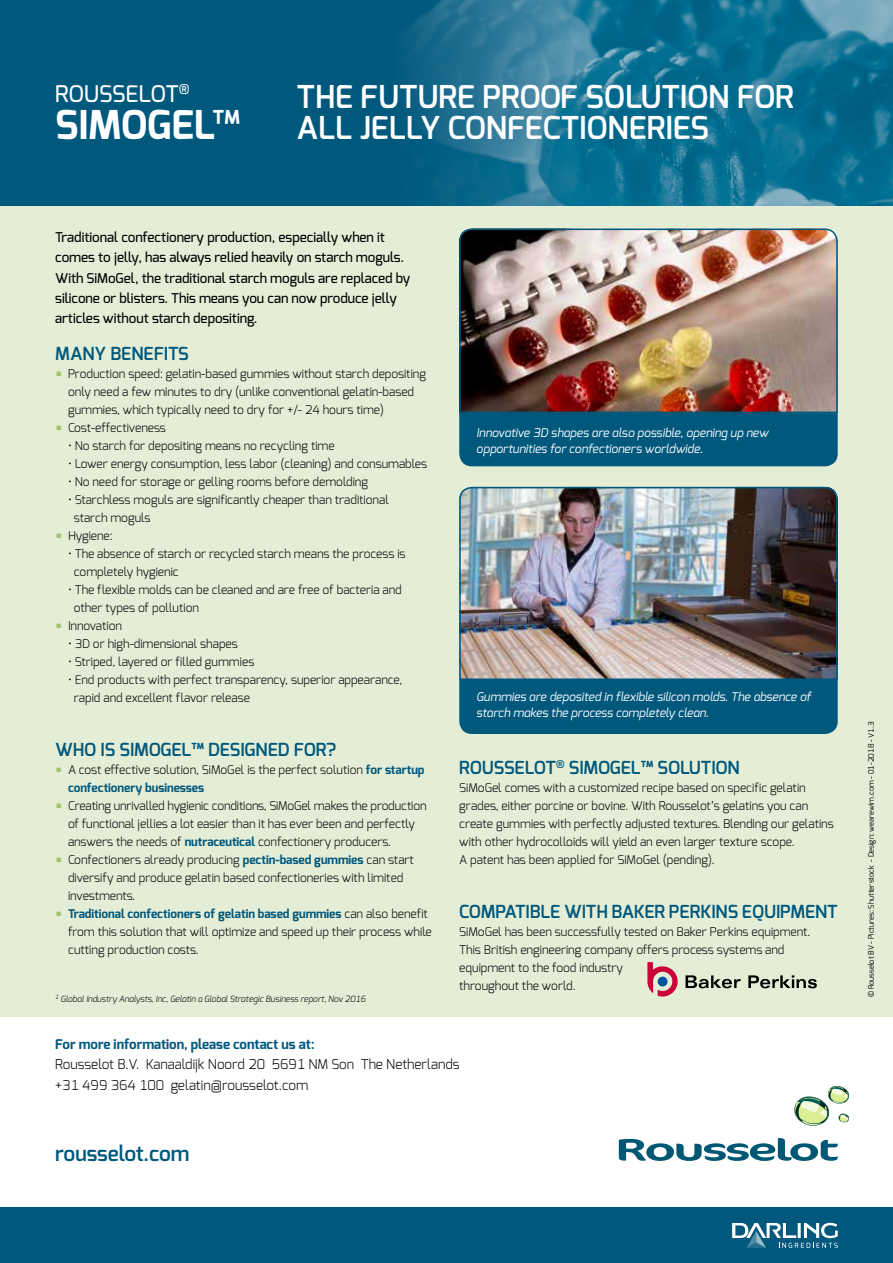
<style>
.page{position:relative;width:893px;height:1263px;background:#fff}
.page>*{position:absolute;margin:0;border:0;box-sizing:border-box;transform-origin:0 0}
.t1{font:700 39.75px "Exo";letter-spacing:-.005em;color:#fff}
.t2{font:600 31.5px/31.5px "Exo";color:#fff}
.t3{font:500 22.95px "Exo";letter-spacing:-.01em;color:#fff}
.t4{font:600 21px "Exo";letter-spacing:-.01em;color:#00587d}
.t5{font:600 18px "Exo";letter-spacing:-.005em;color:#00587d}
.t6{font:500 13.5px/20.2px "Exo";letter-spacing:-.005em;color:#000}
.t7{font:300 13.5px/20.2px "Exo";letter-spacing:-.005em;color:#000}
.t8{font:700 13.5px "Exo";letter-spacing:-.005em;color:#00587d}
.t9{font:300 12px/18px "Exo";letter-spacing:-.005em;color:#000}
.t10{font:italic 12px/16.5px "Exo";letter-spacing:-.005em;color:#fff}
.t11{font:italic 300 8.55px "Exo";color:#000}
.t12{font:7.5px "Exo";color:#000}
.s1{font-weight:500}
.s2{font-weight:700;font-size:24px;color:#a3c26c}
.s3{font-weight:700;color:#00587d}
</style>
<div class="page">
<div style="left:0;top:0;width:893px;height:1016px;background:#e4edd5"></div>
<div style="left:0;top:0;width:893px;height:206px;background:#00587d"></div>
<div style="left:0;top:1208px;width:893px;height:55px;background:#00587d"></div>
<svg style="left:732px;top:1223px;width:106px;height:25px"></svg>
<svg style="left:619px;top:1138px;width:219px;height:23px"></svg>
<svg style="left:794px;top:1085px;width:55px;height:41px"></svg>
<div style="left:459px;top:230px;width:379px;height:236px;background:#00587d;border-radius:13px"></div>
<img style="left:459px;top:228px;width:379px;height:186px">
<div style="left:459px;top:487px;width:379px;height:247px;background:#00587d;border-radius:13px"></div>
<img style="left:459px;top:486px;width:379px;height:195px">
<img style="left:406px;top:0;width:487px;height:206px">
<svg style="left:647px;top:962px;width:31px;height:34px"></svg>
<svg style="left:685px;top:975px;width:56px;height:13px"></svg>
<svg style="left:748px;top:975px;width:69px;height:13px"></svg>
<h3 class="t3" style="left:55px;top:79px;width:136px">ROUSSELOT<sup>®</sup></h3>
<h1 class="t1" style="left:55px;top:99px;width:186px">SIMOGEL<span class="s1">™</span></h1>
<h2 class="t2" style="left:297px;top:80px;width:499px">THE FUTURE PROOF SOLUTION FOR<br>ALL JELLY CONFECTIONERIES</h2>
<p class="t6" style="left:55px;top:227px;width:357px">Traditional confectionery production, especially when it comes to jelly, has always relied heavily on starch moguls.<br>With SiMoGel, the traditional starch moguls are replaced by silicone or blisters. This means you can now produce jelly articles without starch depositing.</p>
<h3 class="t5" style="left:55px;top:342px;width:135px">MANY BENEFITS</h3>
<p class="t9" style="left:68px;top:365px;width:360px;text-indent:-13px"><span class="s2">•</span> Production speed: gelatin-based gummies without starch depositing only need a few minutes to dry (unlike conventional gelatin-based gummies, which typically need to dry for +/- 24 hours time)</p>
<p class="t9" style="left:55px;top:419px;width:112px"><span class="s2">•</span> Cost-effectiveness</p>
<p class="t9" style="left:68px;top:437px;width:268px">• No starch for depositing means no recycling time</p>
<p class="t9" style="left:68px;top:455px;width:361px">• Lower energy consumption, less labor (cleaning) and consumables</p>
<p class="t9" style="left:68px;top:473px;width:302px">• No need for storage or gelling rooms before demolding</p>
<p class="t9" style="left:74px;top:491px;width:317px;text-indent:-6px">• Starchless moguls are significantly cheaper than traditional starch moguls</p>
<p class="t9" style="left:55px;top:527px;width:59px"><span class="s2">•</span> Hygiene:</p>
<p class="t9" style="left:74px;top:545px;width:333px;text-indent:-6px">• The absence of starch or recycled starch means the process is completely hygienic</p>
<p class="t9" style="left:74px;top:581px;width:329px;text-indent:-6px">• The flexible molds can be cleaned and are free of bacteria and other types of pollution</p>
<p class="t9" style="left:55px;top:617px;width:68px"><span class="s2">•</span> Innovation</p>
<p class="t9" style="left:68px;top:635px;width:171px">• 3D or high-dimensional shapes</p>
<p class="t9" style="left:68px;top:653px;width:188px">• Striped, layered or filled gummies</p>
<p class="t9" style="left:74px;top:671px;width:330px;text-indent:-6px">• End products with perfect transparency, superior appearance, rapid and excellent flavor release</p>
<h3 class="t5" style="left:55px;top:738px;width:283px">WHO IS SIMOGEL™ DESIGNED FOR?</h3>
<p class="t9" style="left:68px;top:761px;width:358px;text-indent:-13px"><span class="s2">•</span> A cost effective solution, SiMoGel is the perfect solution <span class="s3">for startup confectionery businesses</span></p>
<p class="t9" style="left:68px;top:797px;width:360px;text-indent:-13px"><span class="s2">•</span> Creating unrivalled hygienic conditions, SiMoGel makes the production of functional jellies a lot easier than it has ever been and perfectly answers the needs of <span class="s3">nutraceutical</span> confectionery producers.</p>
<p class="t9" style="left:68px;top:851px;width:347px;text-indent:-13px"><span class="s2">•</span> Confectioners already producing <span class="s3">pectin-based gummies</span> can start diversify and produce gelatin based confectioneries with limited investments.</p>
<p class="t9" style="left:68px;top:905px;width:365px;text-indent:-13px"><span class="s2">•</span> <span class="s3">Traditional confectioners of gelatin based gummies</span> can also benefit from this solution that will optimize and speed up their process while cutting production costs.</p>
<p class="t11" style="left:55px;top:994px;width:312px"><sup>1</sup> Global Industry Analysts, Inc, Gelatin a Global Strategic Business report, Nov 2016</p>
<p class="t10" style="left:476px;top:424px;width:294px">Innovative 3D shapes are also possible, opening up new opportunities for confectioners worldwide.</p>
<p class="t10" style="left:476px;top:688px;width:336px">Gummies are deposited in flexible silicon molds. The absence of starch makes the process completely clean.</p>
<h3 class="t5" style="left:459px;top:756px;width:282px">ROUSSELOT<sup>®</sup> SIMOGEL™ SOLUTION</h3>
<p class="t9" style="left:459px;top:779px;width:376px">SiMoGel comes with a customized recipe based on specific gelatin grades, either porcine or bovine. With Rousselot’s gelatins you can create gummies with perfectly adjusted textures. Blending our gelatins with other hydrocolloids will yield an even larger texture scope.<br>A patent has been applied for SiMoGel (pending).</p>
<h3 class="t5" style="left:459px;top:900px;width:380px">COMPATIBLE WITH BAKER PERKINS EQUIPMENT</h3>
<p class="t9" style="left:459px;top:923px;width:353px">SiMoGel has been successfully tested on Baker Perkins equipment.<br>This British engineering company offers process systems and equipment to the food industry<br>throughout the world.</p>
<p class="t8" style="left:55px;top:1035px;width:261px">For more information, please contact us at:</p>
<p class="t7" style="left:55px;top:1054px;width:406px">Rousselot B.V. Kanaaldijk Noord 20 5691 NM Son The Netherlands +31 499 364 100 gelatin@rousselot.com</p>
<h3 class="t4" style="left:55px;top:1140px;width:136px">rousselot.com</h3>
<p class="t12" style="left:866px;top:997px;width:277px;rotate:-90deg">© Rousselot BV - Pictures: Shutterstock - Design: wearewim.com - 01-2018 - V1.3</p>
</div>
